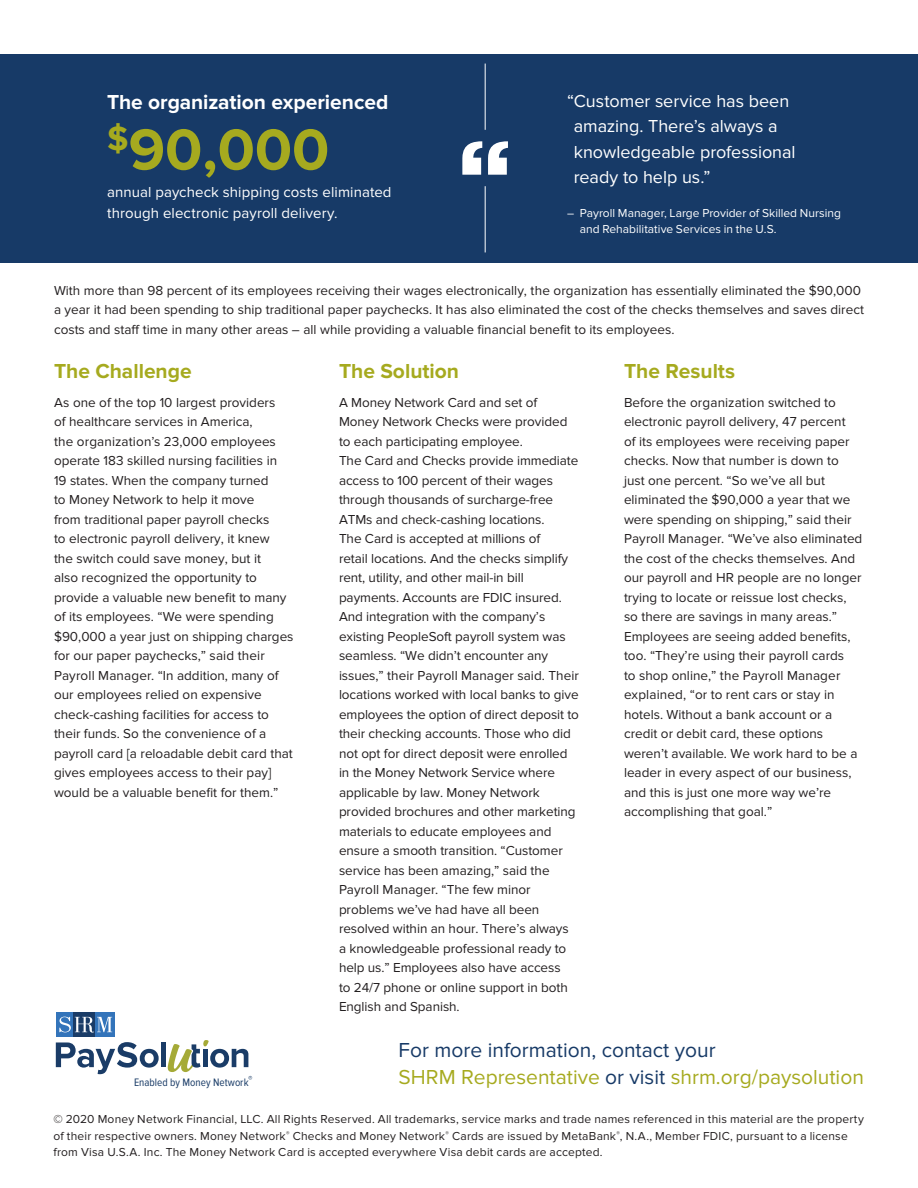
<style>
.page{position:relative;width:918px;height:1188px;background:#fff}
.page>*{position:absolute;margin:0;border:0;box-sizing:border-box;transform-origin:0 0}
.Body_9_14_Gray{font:700 60px "Proxima Nova";color:#a6aa1f}
.Subhead_Style-2{font:21px "Proxima Nova";color:#a6aa1f}
.Subhead_Style-2-2{font:700 21px "Proxima Nova";color:#a6aa1f}
.Subhead_Style-2-3{font:21px "Proxima Nova";color:#173a67}
.Body_9_14_Gray-2{font:700 21px "Proxima Nova";color:#fff}
.Lead-In_Style-1{font:18px/25.5px "Proxima Nova";color:#fff}
.Body_9_14_Gray-3{font:15px/21px "Proxima Nova";letter-spacing:.005em;color:#fff}
.t1{font:13.5px/19.5px "Proxima Nova";color:#231f20}
.Body_9_14_Gray-4{font:12px/16.5px "Proxima Nova";letter-spacing:.015em;color:#231f20}
.Lead-In_Style-1-2{font:12px/16.5px "Proxima Nova";color:#fff}
.t2{font:11.25px "Proxima Nova Cond";color:#1a3c67}
.s1{color:#173a67}
</style>
<div class="page">
<div style="left:0;top:54px;width:918px;height:208px;background:#173a67"></div>
<hr style="left:485px;top:186px;width:1px;height:66px;background:#fff">
<hr style="left:485px;top:64px;width:1px;height:66px;background:#fff">
<svg style="left:462px;top:141px;width:20px;height:34px"></svg>
<svg style="left:488px;top:141px;width:20px;height:34px"></svg>
<div style="left:56px;top:1012px;width:17px;height:25px;background:#3374ba"></div>
<div style="left:95px;top:1012px;width:20px;height:25px;background:#3374ba"></div>
<div style="left:73px;top:1012px;width:22px;height:25px;background:#1a3c67"></div>
<svg style="left:59px;top:1017px;width:53px;height:16px"></svg>
<svg style="left:56px;top:1042px;width:103px;height:32px"></svg>
<div style="left:161px;top:1042px;width:5px;height:25px;background:#1a3c67"></div>
<svg style="left:167px;top:1040px;width:85px;height:40px"></svg>
<p class="Body_9_14_Gray-2" style="left:107px;top:90px;width:283px">The organization experienced</p>
<p class="Body_9_14_Gray" style="left:107px;top:115px;width:224px"><sup>$</sup>90,000</p>
<p class="Body_9_14_Gray-3" style="left:107px;top:181px;width:286px">annual paycheck shipping costs eliminated through electronic payroll delivery.</p>
<p class="Lead-In_Style-1" style="left:574px;top:89px;width:223px;text-indent:-7px">“Customer service has been amazing. There’s always a knowledgeable professional ready to help us.”</p>
<p class="Lead-In_Style-1-2" style="left:580px;top:205px;width:263px;text-indent:-13px">– Payroll Manager, Large Provider of Skilled Nursing and Rehabilitative Services in the U.S.</p>
<p class="t1" style="left:54px;top:281px;width:812px">With more than 98 percent of its employees receiving their wages electronically, the organization has essentially eliminated the $90,000 a year it had been spending to ship traditional paper paychecks. It has also eliminated the cost of the checks themselves and saves direct costs and staff time in many other areas – all while providing a valuable financial benefit to its employees.</p>
<p class="Subhead_Style-2-2" style="left:54px;top:359px;width:139px">The Challenge</p>
<p class="t1" style="left:54px;top:393px;width:241px">As one of the top 10 largest providers<br>of healthcare services in America,<br>the organization’s 23,000 employees operate 183 skilled nursing facilities in<br>19 states. When the company turned<br>to Money Network to help it move<br>from traditional paper payroll checks<br>to electronic payroll delivery, it knew<br>the switch could save money, but it<br>also recognized the opportunity to provide a valuable new benefit to many of its employees. “We were spending $90,000 a year just on shipping charges for our paper paychecks,” said their Payroll Manager. “In addition, many of our employees relied on expensive check‑cashing facilities for access to their funds. So the convenience of a payroll card [a reloadable debit card that gives employees access to their pay] would be a valuable benefit for them.”</p>
<p class="Subhead_Style-2-2" style="left:339px;top:359px;width:122px">The Solution</p>
<p class="t1" style="left:339px;top:393px;width:242px">A Money Network Card and set of Money Network Checks were provided to each participating employee.<br>The Card and Checks provide immediate access to 100 percent of their wages through thousands of surcharge-free ATMs and check‑cashing locations.<br>The Card is accepted at millions of<br>retail locations. And the checks simplify rent, utility, and other mail‑in bill payments. Accounts are FDIC insured.<br>And integration with the company’s existing PeopleSoft payroll system was seamless. “We didn’t encounter any issues,” their Payroll Manager said. Their locations worked with local banks to give employees the option of direct deposit to their checking accounts. Those who did not opt for direct deposit were enrolled in the Money Network Service where applicable by law. Money Network provided brochures and other marketing materials to educate employees and ensure a smooth transition. “Customer service has been amazing,” said the Payroll Manager. “The few minor problems we’ve had have all been resolved within an hour. There’s always a knowledgeable professional ready to help us.” Employees also have access<br>to 24/7 phone or online support in both English and Spanish.</p>
<p class="Subhead_Style-2-2" style="left:624px;top:359px;width:113px">The Results</p>
<p class="t1" style="left:624px;top:393px;width:240px">Before the organization switched to electronic payroll delivery, 47 percent<br>of its employees were receiving paper checks. Now that number is down to just one percent. “So we’ve all but eliminated the $90,000 a year that we were spending on shipping,” said their Payroll Manager. “We’ve also eliminated the cost of the checks themselves. And our payroll and HR people are no longer trying to locate or reissue lost checks, so there are savings in many areas.” Employees are seeing added benefits, too. “They’re using their payroll cards<br>to shop online,” the Payroll Manager explained, “or to rent cars or stay in hotels. Without a bank account or a credit or debit card, these options weren’t available. We work hard to be a leader in every aspect of our business, and this is just one more way we’re accomplishing that goal.”</p>
<p class="Subhead_Style-2-3" style="left:399px;top:1038px;width:319px">For more information, contact your</p>
<p class="t2" style="left:134px;top:1076px;width:116px">Enabled by Money Network</p>
<p class="Subhead_Style-2" style="left:399px;top:1065px;width:467px">SHRM Representative <span class="s1">or visit</span> shrm.org/paysolution</p>
<p class="Body_9_14_Gray-4" style="left:54px;top:1111px;width:812px">© 2020 Money Network Financial, LLC. All Rights Reserved. All trademarks, service marks and trade names referenced in this material are the property of their respective owners. Money Network<sup>®</sup> Checks and Money Network<sup>®</sup> Cards are issued by MetaBank<sup>®</sup>, N.A., Member FDIC, pursuant to a license from Visa U.S.A. Inc. The Money Network Card is accepted everywhere Visa debit cards are accepted.</p>
</div>
